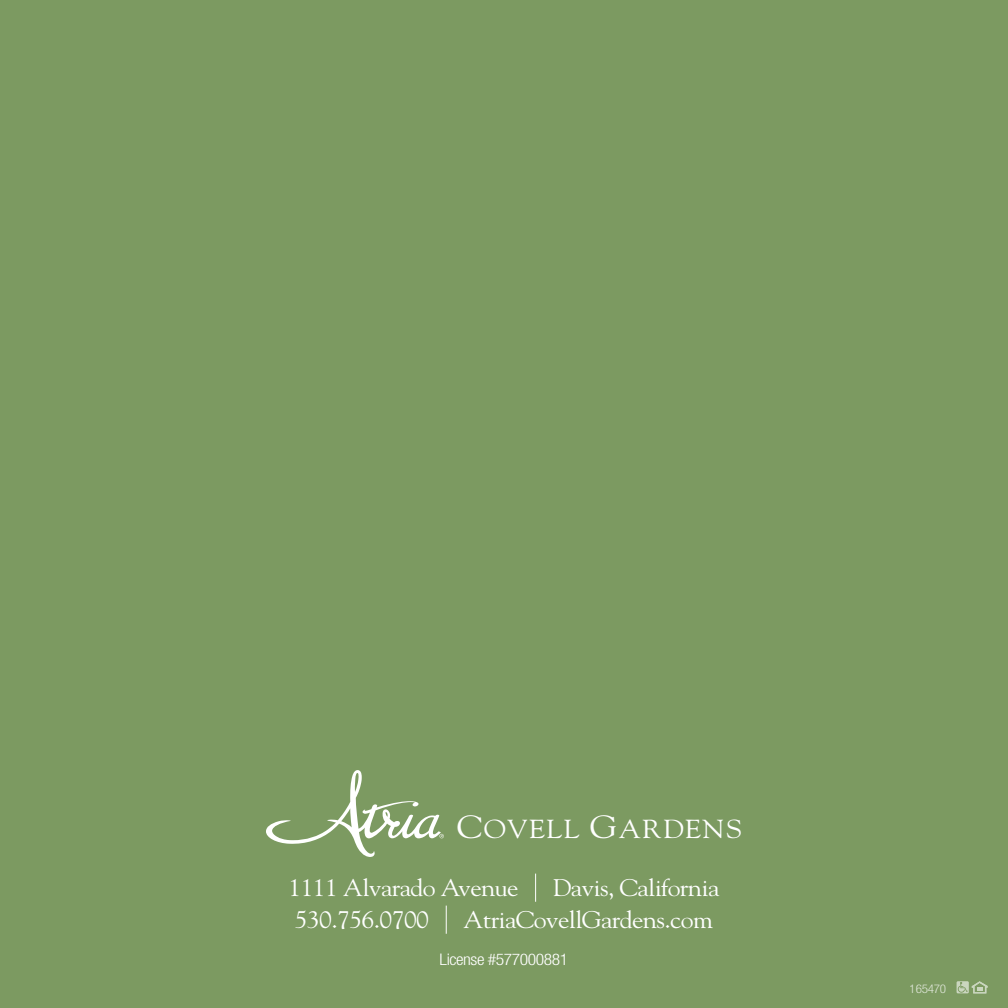
<style>
.page{position:relative;width:1008px;height:1008px;background:#7c9a61}
.page>*{position:absolute;margin:0;border:0;box-sizing:border-box;transform-origin:0 0}
.t1{font:26px "Goudy Std";letter-spacing:.05em;color:#fff;scale:1.1 1}
.t2{font:24px "Goudy Std";letter-spacing:-.025em;color:#fff;scale:1.07 1}
.t3{font:300 condensed 16px "Helvetica Neue LT Std";letter-spacing:-.025em;color:#fff;scale:1.1 1}
.t4{font:300 condensed 12px "Helvetica Neue LT Std";letter-spacing:-.025em;color:#fff;scale:1.1 1}
.s1{font-size:32px}
</style>
<div class="page">
<svg style="left:535px;top:874px;width:1px;height:28px"></svg>
<svg style="left:446px;top:906px;width:1px;height:28px"></svg>
<svg style="left:957px;top:981px;width:31px;height:12px"></svg>
<svg style="left:266px;top:770px;width:178px;height:87px"></svg>
<p class="t1" style="left:457px;top:813px;width:261px"><span class="s1">C</span>OVELL <span class="s1">G</span>ARDENS</p>
<p class="t2" style="left:289px;top:873px;width:216px">1111 Alvarado Avenue</p>
<p class="t2" style="left:553px;top:873px;width:157px">Davis, California</p>
<p class="t2" style="left:295px;top:905px;width:127px">530.756.0700</p>
<p class="t2" style="left:463px;top:905px;width:235px">AtriaCovellGardens.com</p>
<p class="t3" style="left:440px;top:951px;width:119px">License #577000881</p>
<p class="t4" style="left:910px;top:982px;width:35px">165470</p>
</div>
